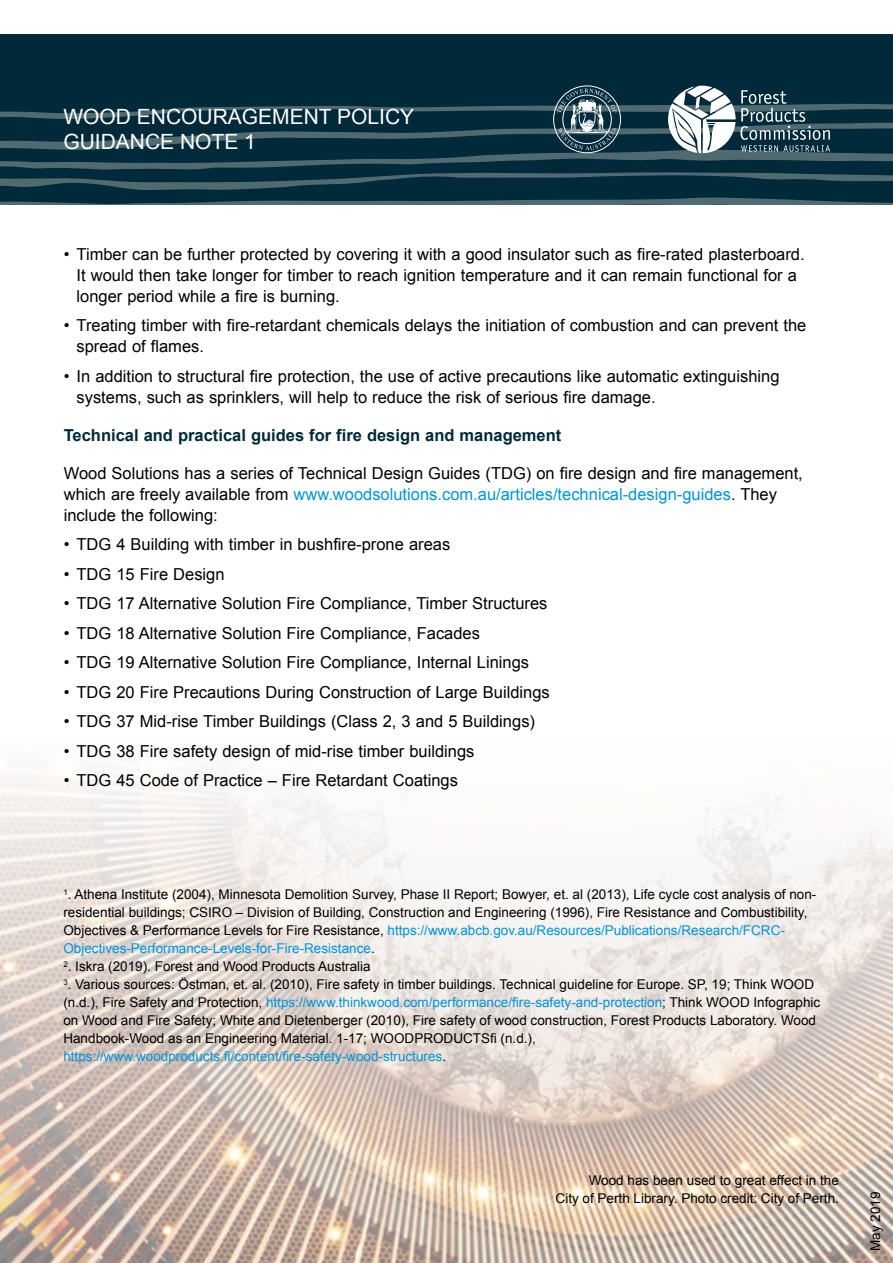
<style>
.page{position:relative;width:893px;height:1263px;background:#fff}
.page>*{position:absolute;margin:0;border:0;box-sizing:border-box;transform-origin:0 0}
.t1{font:21px/25.5px "Arial";color:#fff}
.t2{font:16.5px/21px "Arial";color:#000}
.t3{font:700 16.5px "Arial";color:#00293a}
.t4{font:13.5px/18px "Arial";color:#000}
.s1{color:#0095da}
</style>
<div class="page">
<img style="left:0;top:777px;width:893px;height:486px">
<div style="left:0;top:34px;width:893px;height:171px;background:#00293a"></div>
<svg style="left:0;top:197px;width:893px;height:8px"></svg>
<svg style="left:0;top:86px;width:893px;height:104px"></svg>
<p class="t1" style="left:63px;top:104px;width:352px">WOOD ENCOURAGEMENT POLICY<br>GUIDANCE NOTE 1</p>
<p class="t2" style="left:77px;top:244px;width:730px;text-indent:-13px">• Timber can be further protected by covering it with a good insulator such as fire-rated plasterboard.<br>It would then take longer for timber to reach ignition temperature and it can remain functional for a longer period while a fire is burning.</p>
<p class="t2" style="left:77px;top:315px;width:731px;text-indent:-13px">• Treating timber with fire-retardant chemicals delays the initiation of combustion and can prevent the spread of flames.</p>
<p class="t2" style="left:77px;top:366px;width:704px;text-indent:-13px">• In addition to structural fire protection, the use of active precautions like automatic extinguishing systems, such as sprinklers, will help to reduce the risk of serious fire damage.</p>
<p class="t3" style="left:64px;top:424px;width:499px">Technical and practical guides for fire design and management</p>
<p class="t2" style="left:64px;top:463px;width:741px">Wood Solutions has a series of Technical Design Guides (TDG) on fire design and fire management, which are freely available from <span class="s1">www.woodsolutions.com.au/articles/technical-design-guides</span>. They include the following:</p>
<p class="t2" style="left:64px;top:534px;width:388px">• TDG 4 Building with timber in bushfire-prone areas</p>
<p class="t2" style="left:64px;top:564px;width:162px">• TDG 15 Fire Design</p>
<p class="t2" style="left:64px;top:593px;width:485px">• TDG 17 Alternative Solution Fire Compliance, Timber Structures</p>
<p class="t2" style="left:64px;top:623px;width:418px">• TDG 18 Alternative Solution Fire Compliance, Facades</p>
<p class="t2" style="left:64px;top:652px;width:467px">• TDG 19 Alternative Solution Fire Compliance, Internal Linings</p>
<p class="t2" style="left:64px;top:682px;width:487px">• TDG 20 Fire Precautions During Construction of Large Buildings</p>
<p class="t2" style="left:64px;top:711px;width:473px">• TDG 37 Mid-rise Timber Buildings (Class 2, 3 and 5 Buildings)</p>
<p class="t2" style="left:64px;top:741px;width:412px">• TDG 38 Fire safety design of mid-rise timber buildings</p>
<p class="t2" style="left:64px;top:770px;width:396px">• TDG 45 Code of Practice – Fire Retardant Coatings</p>
<p class="t4" style="left:63px;top:886px;width:754px"><sup>1</sup>. Athena Institute (2004), Minnesota Demolition Survey, Phase II Report; Bowyer, et. al (2013), Life cycle cost analysis of non&shy;residential buildings; CSIRO – Division of Building, Construction and Engineering (1996), Fire Resistance and Combustibility, Objectives &amp; Performance Levels for Fire Resistance, <span class="s1">https://www.abcb.gov.au/Resources/Publications/Research/FCRC-Objectives-Performance-Levels-for-Fire-Resistance</span>.</p>
<p class="t4" style="left:63px;top:958px;width:309px"><sup>2</sup>. Iskra (2019). Forest and Wood Products Australia</p>
<p class="t4" style="left:63px;top:976px;width:758px"><sup>3</sup>. Various sources: Östman, et. al. (2010), Fire safety in timber buildings. Technical guideline for Europe. SP, 19; Think WOOD (n.d.), Fire Safety and Protection, <span class="s1">https://www.thinkwood.com/performance/fire-safety-and-protection</span>; Think WOOD Infographic on Wood and Fire Safety; White and Dietenberger (2010), Fire safety of wood construction, Forest Products Laboratory. Wood Handbook-Wood as an Engineering Material. 1-17; WOODPRODUCTSfi (n.d.), <span class="s1">https://www.woodproducts.fi/content/fire-safety-wood-structures</span>.</p>
<p class="t4" style="left:556px;top:1171px;width:285px;text-align:right">Wood has been used to great effect in the<br>City of Perth Library. Photo credit: City of Perth.</p>
<p class="t4" style="left:866px;top:1251px;width:61px;rotate:-90deg">May 2019</p>
</div>
